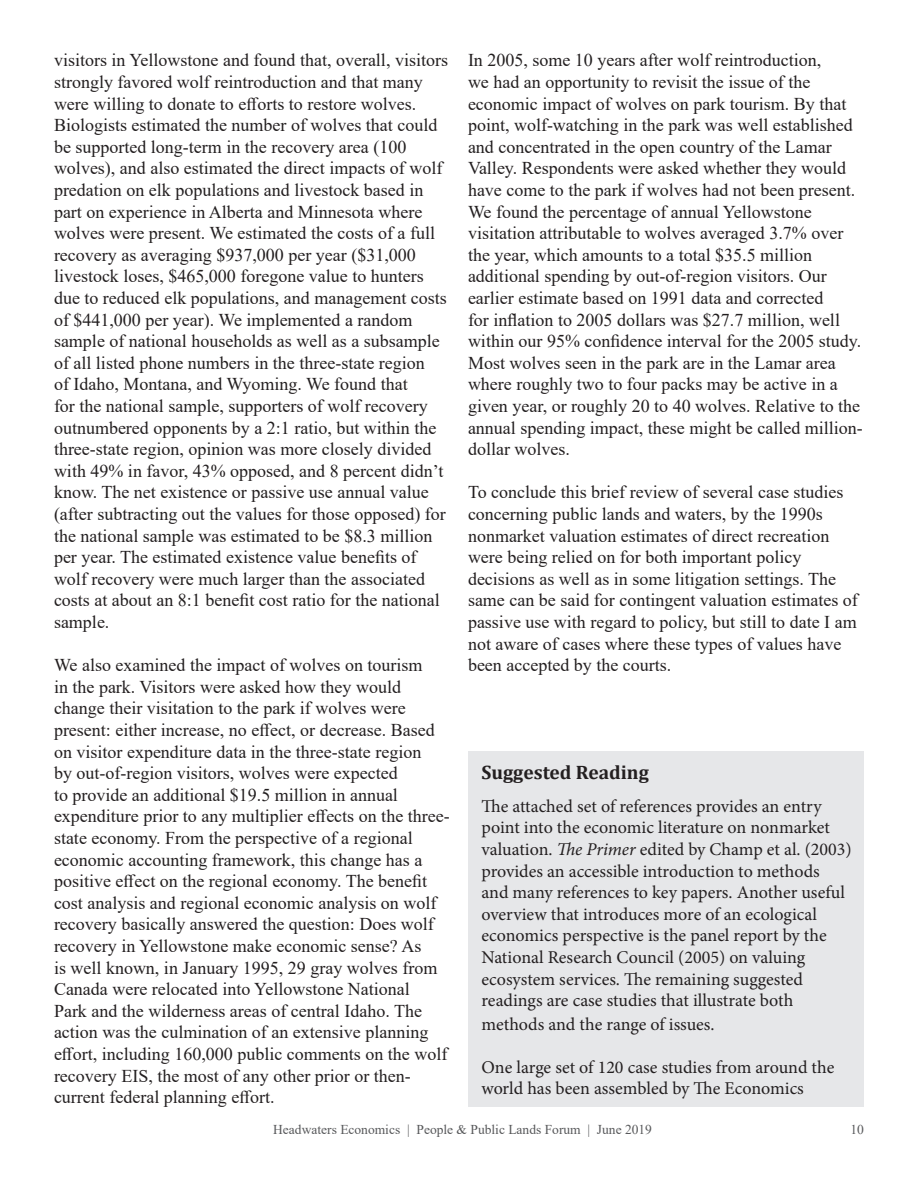
<style>
.page{position:relative;width:918px;height:1188px;background:#fff}
.page>*{position:absolute;margin:0;border:0;box-sizing:border-box;transform-origin:0 0}
.t1{font:700 19.5px "Cambria";color:#231f20}
.t2{font:18px/21.6px "Times New Roman";color:#231f20}
.t3{font:18px/21.6px "Minion Pro";color:#231f20}
.t4{font:13.5px "Times New Roman";color:#57585a}
.s1{font-style:italic}
</style>
<div class="page">
<div style="left:468px;top:752px;width:396px;height:355px;background:#e6e7e9"></div>
<p class="t2" style="left:54px;top:49px;width:396px">visitors in Yellowstone and found that, overall, visitors strongly favored wolf reintroduction and that many were willing to donate to efforts to restore wolves.<br>Biologists estimated the number of wolves that could be supported long-term in the recovery area (100 wolves), and also estimated the direct impacts of wolf predation on elk populations and livestock based in part on experience in Alberta and Minnesota where wolves were present. We estimated the costs of a full recovery as averaging $937,000 per year ($31,000 livestock loses, $465,000 foregone value to hunters due to reduced elk populations, and management costs of $441,000 per year). We implemented a random sample of national households as well as a subsample of all listed phone numbers in the three-state region<br>of Idaho, Montana, and Wyoming. We found that<br>for the national sample, supporters of wolf recovery outnumbered opponents by a 2:1 ratio, but within the three-state region, opinion was more closely divided with 49% in favor, 43% opposed, and 8 percent didn’t know. The net existence or passive use annual value (after subtracting out the values for those opposed) for the national sample was estimated to be $8.3 million per year. The estimated existence value benefits of wolf recovery were much larger than the associated costs at about an 8:1 benefit cost ratio for the national sample.</p>
<p class="t2" style="left:54px;top:654px;width:397px">We also examined the impact of wolves on tourism<br>in the park. Visitors were asked how they would change their visitation to the park if wolves were present: either increase, no effect, or decrease. Based on visitor expenditure data in the three-state region<br>by out-of-region visitors, wolves were expected<br>to provide an additional $19.5 million in annual expenditure prior to any multiplier effects on the three&shy;state economy. From the perspective of a regional economic accounting framework, this change has a positive effect on the regional economy. The benefit cost analysis and regional economic analysis on wolf recovery basically answered the question: Does wolf recovery in Yellowstone make economic sense? As<br>is well known, in January 1995, 29 gray wolves from Canada were relocated into Yellowstone National<br>Park and the wilderness areas of central Idaho. The action was the culmination of an extensive planning effort, including 160,000 public comments on the wolf recovery EIS, the most of any other prior or then&shy;current federal planning effort.</p>
<p class="t2" style="left:468px;top:49px;width:396px">In 2005, some 10 years after wolf reintroduction,<br>we had an opportunity to revisit the issue of the economic impact of wolves on park tourism. By that point, wolf-watching in the park was well established and concentrated in the open country of the Lamar Valley. Respondents were asked whether they would have come to the park if wolves had not been present.<br>We found the percentage of annual Yellowstone visitation attributable to wolves averaged 3.7% over the year, which amounts to a total $35.5 million additional spending by out-of-region visitors. Our earlier estimate based on 1991 data and corrected<br>for inflation to 2005 dollars was $27.7 million, well within our 95% confidence interval for the 2005 study.<br>Most wolves seen in the park are in the Lamar area where roughly two to four packs may be active in a given year, or roughly 20 to 40 wolves. Relative to the annual spending impact, these might be called million&shy;dollar wolves.</p>
<p class="t2" style="left:468px;top:481px;width:391px">To conclude this brief review of several case studies concerning public lands and waters, by the 1990s nonmarket valuation estimates of direct recreation were being relied on for both important policy decisions as well as in some litigation settings. The same can be said for contingent valuation estimates of passive use with regard to policy, but still to date I am not aware of cases where these types of values have been accepted by the courts.</p>
<p class="t1" style="left:482px;top:759px;width:169px">Suggested Reading</p>
<p class="t3" style="left:482px;top:795px;width:372px">The attached set of references provides an entry point into the economic literature on nonmarket valuation. <span class="s1">The Primer</span> edited by Champ et al. (2003) provides an accessible introduction to methods<br>and many references to key papers. Another useful overview that introduces more of an ecological economics perspective is the panel report by the National Research Council (2005) on valuing ecosystem services. The remaining suggested readings are case studies that illustrate both</p>
<p class="t3" style="left:482px;top:1013px;width:235px">methods and the range of issues.</p>
<p class="t3" style="left:482px;top:1056px;width:354px">One large set of 120 case studies from around the world has been assembled by The Economics</p>
<p class="t4" style="left:273px;top:1120px;width:380px">Headwaters Economics | People &amp; Public Lands Forum | June 2019</p>
<p class="t4" style="left:850px;top:1120px;width:15px">10</p>
</div>
